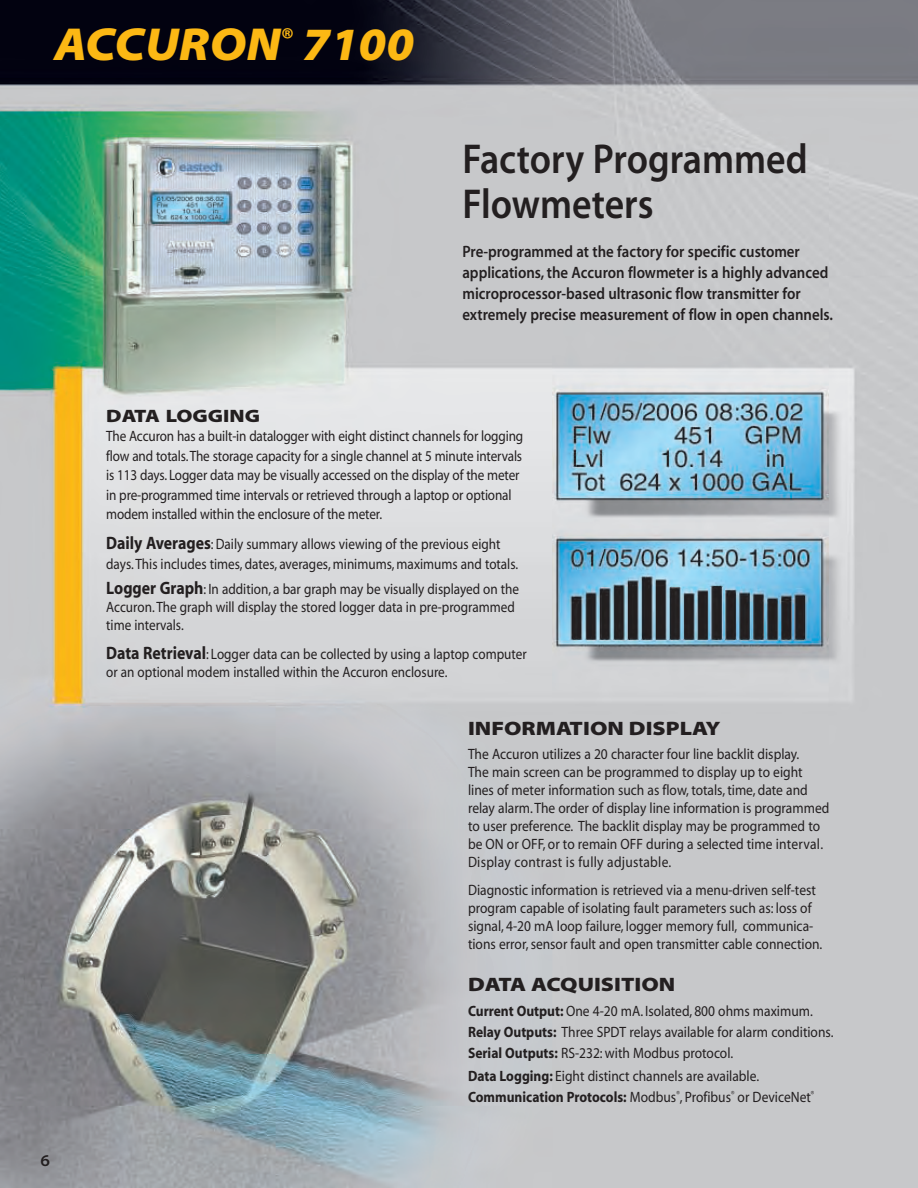
<style>
.page{position:relative;width:918px;height:1188px;background:#fff}
.page>*{position:absolute;margin:0;border:0;box-sizing:border-box;transform-origin:0 0}
.t1{font:46.5px "Myriad MM It.215.300";color:#fcb814}
.t2{font:42px/45px "Myriad MM.565.600";color:#231f20;scale:.9 1}
.t3{font:19.5px "Myriad MM.215.300";color:#231f20;scale:1.11 1}
.t4{font:18px "Myriad MM.215.300";color:#231f20;scale:1.11 1}
.t5{font:16.5px/21px "Myriad MM.565.600";color:#231f20;scale:.9 1}
.t6{font:16.5px "Myriad MM.215.700";color:#231f20}
.t7{font:15px/18px "Myriad MM.400.600";color:#231f20;scale:.9 1}
.t8{font:15px/19.5px "Myriad MM.400.600";color:#231f20;scale:.88 1}
.s1{font-family:"Myriad MM.700.600";font-size:18px}
.s2{font-family:"Myriad MM.700.600"}
</style>
<div class="page">
<img style="left:0;top:0;width:918px;height:1188px">
<h1 class="t1" style="left:54px;top:27px;width:362px">ACCURON<sup>®</sup> 7100</h1>
<h2 class="t2" style="left:462px;top:140px;width:385px">Factory Programmed<br>Flowmeters</h2>
<p class="t5" style="left:462px;top:242px;width:413px">Pre-programmed at the factory for specific customer applications, the Accuron flowmeter is a highly advanced microprocessor-based ultrasonic flow transmitter for extremely precise measurement of flow in open channels.</p>
<p class="t4" style="left:106px;top:409px;width:140px">DATA LOGGING</p>
<p class="t8" style="left:106px;top:428px;width:475px">The Accuron has a built-in datalogger with eight distinct channels for logging flow and totals.The storage capacity for a single channel at 5 minute intervals is 113 days. Logger data may be visually accessed on the display of the meter in pre-programmed time intervals or retrieved through a laptop or optional modem installed within the enclosure of the meter.</p>
<p class="t8" style="left:106px;top:536px;width:470px"><span class="s1">Daily Averages</span>: Daily summary allows viewing of the previous eight days. This includes times, dates, averages, minimums, maximums and totals.</p>
<p class="t8" style="left:106px;top:582px;width:471px;line-height:18px"><span class="s1">Logger Graph</span>: In addition, a bar graph may be visually displayed on the<br>Accuron. The graph will display the stored logger data in pre-programmed time intervals.</p>
<p class="t8" style="left:106px;top:646px;width:479px;line-height:18px"><span class="s1">Data Retrieval</span>: Logger data can be collected by using a laptop computer or an optional modem installed within the Accuron enclosure.</p>
<p class="t6" style="left:40px;top:1154px;width:11px">6</p>
<h3 class="t3" style="left:468px;top:721px;width:229px">INFORMATION DISPLAY</h3>
<p class="t7" style="left:468px;top:746px;width:403px">The Accuron utilizes a 20 character four line backlit display.<br>The main screen can be programmed to display up to eight lines of meter information such as flow, totals, time, date and relay alarm. The order of display line information is programmed to user preference. The backlit display may be programmed to be ON or OFF, or to remain OFF during a selected time interval.<br>Display contrast is fully adjustable.</p>
<p class="t7" style="left:468px;top:882px;width:395px">Diagnostic information is retrieved via a menu-driven self-test program capable of isolating fault parameters such as: loss of signal, 4-20 mA loop failure, logger memory full, communica&shy;tions error, sensor fault and open transmitter cable connection.</p>
<h3 class="t3" style="left:468px;top:977px;width:188px">DATA ACQUISITION</h3>
<p class="t7" style="left:468px;top:1002px;width:408px;line-height:21px"><span class="s2">Current Output:</span> One 4-20 mA. Isolated, 800 ohms maximum.<br><span class="s2">Relay Outputs:</span> Three SPDT relays available for alarm conditions.<br><span class="s2">Serial Outputs:</span> RS-232: with Modbus protocol.</p>
<p class="t7" style="left:468px;top:1066px;width:386px;line-height:21px"><span class="s2">Data Logging:</span> Eight distinct channels are available.<br><span class="s2">Communication Protocols:</span> Modbus<sup>®</sup>, Profibus<sup>®</sup> or DeviceNet<sup>®</sup></p>
</div>
